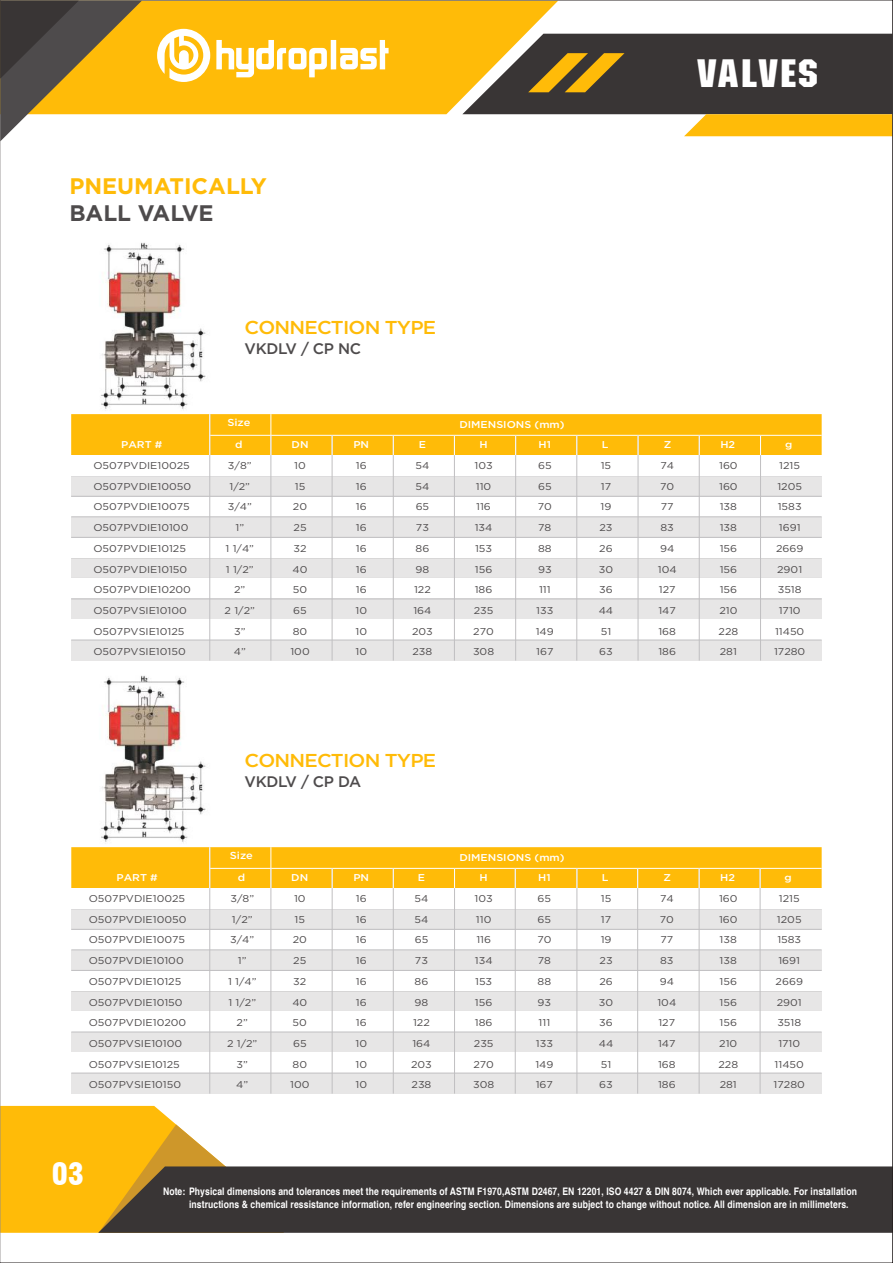
<style>
.page{position:relative;width:893px;height:1263px;background:#fff}
.page>*{position:absolute;margin:0;border:0;box-sizing:border-box;transform-origin:0 0}
.t1{font:48px "ATROX";letter-spacing:.03em;color:#fff;scale:.93 1}
.t2{font:900 condensed 30px "Swiss 721 BT";color:#fff}
.t3{font:700 22.5px "Gotham";color:#ffbb08}
.t4{font:700 22.5px "Gotham";color:#4e4b4c}
.t5{font:500 18.6px "Gotham";letter-spacing:-.04em;color:#ffbb08;scale:1.07 1}
.t6{font:500 15.3px "Gotham";letter-spacing:-.02em;color:#4e4b4c}
.t7{font:700 10.35px/13.8px "Helvetica";letter-spacing:.01em;color:#fff;scale:.83 1}
.t8{font:500 10.2px/22.4px "Gotham";color:#fff;text-align:center;scale:1.09 1}
.t9{font:9.9px/20.7px "Gotham";color:#4e4b4c;text-align:center;scale:1.09 1}
.t10{font:500 9.9px "Gotham";color:#fff;scale:1.09 1}
</style>
<div class="page">
<div style="left:142px;top:2px;width:416px;height:112px;background:#ffbb08"></div>
<svg style="left:2px;top:2px;width:140px;height:138px"></svg>
<svg style="left:462px;top:34px;width:429px;height:102px;background:#796a4a"></svg>
<svg style="left:2px;top:1106px;width:223px;height:127px;background:#fabf25"></svg>
<svg style="left:98px;top:1166px;width:793px;height:67px;background:#443d34"></svg>
<svg style="left:157px;top:29px;width:53px;height:53px"></svg>
<svg style="left:216px;top:40px;width:111px;height:37px"></svg>
<div style="left:331px;top:40px;width:5px;height:29px;background:#fff"></div>
<svg style="left:340px;top:40px;width:49px;height:29px"></svg>
<div style="left:71px;top:476px;width:751px;height:20px;background:#e7e6e6"></div>
<hr style="left:71px;top:496px;width:751px;height:1px;background:#c0bfc1">
<div style="left:71px;top:558px;width:751px;height:41px;background:#e7e6e6"></div>
<div style="left:71px;top:578px;width:751px;height:21px;background:#fff"></div>
<div style="left:71px;top:599px;width:751px;height:41px;background:#e7e6e6"></div>
<hr style="left:71px;top:599px;width:751px;height:1px;background:#c0bfc1">
<div style="left:71px;top:619px;width:751px;height:21px;background:#fff"></div>
<div style="left:71px;top:640px;width:751px;height:20px;background:#e7e6e6"></div>
<hr style="left:71px;top:640px;width:751px;height:1px;background:#c0bfc1">
<div style="left:71px;top:517px;width:751px;height:20px;background:#e7e6e6"></div>
<hr style="left:71px;top:537px;width:751px;height:1px;background:#c0bfc1">
<hr style="left:71px;top:516px;width:751px;height:1px;background:#c0bfc1">
<hr style="left:638px;top:435px;width:1px;height:225px;background:#c0bfc1">
<hr style="left:699px;top:435px;width:1px;height:225px;background:#c0bfc1">
<hr style="left:760px;top:435px;width:1px;height:225px;background:#c0bfc1">
<hr style="left:576px;top:435px;width:1px;height:225px;background:#c0bfc1">
<hr style="left:515px;top:435px;width:1px;height:225px;background:#c0bfc1">
<hr style="left:454px;top:435px;width:1px;height:225px;background:#c0bfc1">
<hr style="left:393px;top:435px;width:1px;height:225px;background:#c0bfc1">
<hr style="left:332px;top:435px;width:1px;height:225px;background:#c0bfc1">
<svg style="left:71px;top:414px;width:751px;height:41px;background:#febc0f"></svg>
<hr style="left:271px;top:435px;width:1px;height:225px;background:#c0bfc1">
<hr style="left:270px;top:414px;width:1px;height:41px;background:#fff">
<hr style="left:209px;top:414px;width:1px;height:246px;background:#c0bfc1">
<hr style="left:209px;top:414px;width:1px;height:41px;background:#fff">
<img style="left:101px;top:242px;width:105px;height:168px">
<div style="left:71px;top:909px;width:751px;height:20px;background:#e7e6e6"></div>
<hr style="left:71px;top:929px;width:751px;height:1px;background:#c0bfc1">
<div style="left:71px;top:991px;width:751px;height:41px;background:#e7e6e6"></div>
<div style="left:71px;top:1011px;width:751px;height:21px;background:#fff"></div>
<div style="left:71px;top:1032px;width:751px;height:41px;background:#e7e6e6"></div>
<hr style="left:71px;top:1031px;width:751px;height:1px;background:#c0bfc1">
<div style="left:71px;top:1052px;width:751px;height:21px;background:#fff"></div>
<div style="left:71px;top:1073px;width:751px;height:20px;background:#e7e6e6"></div>
<hr style="left:71px;top:1073px;width:751px;height:1px;background:#c0bfc1">
<div style="left:71px;top:950px;width:751px;height:20px;background:#e7e6e6"></div>
<hr style="left:71px;top:970px;width:751px;height:1px;background:#c0bfc1">
<hr style="left:71px;top:949px;width:751px;height:1px;background:#c0bfc1">
<hr style="left:637px;top:868px;width:1px;height:225px;background:#c0bfc1">
<hr style="left:699px;top:868px;width:1px;height:225px;background:#c0bfc1">
<hr style="left:760px;top:868px;width:1px;height:225px;background:#c0bfc1">
<hr style="left:577px;top:868px;width:1px;height:225px;background:#c0bfc1">
<hr style="left:515px;top:868px;width:1px;height:225px;background:#c0bfc1">
<hr style="left:454px;top:868px;width:1px;height:225px;background:#c0bfc1">
<hr style="left:393px;top:868px;width:1px;height:225px;background:#c0bfc1">
<hr style="left:332px;top:868px;width:1px;height:225px;background:#c0bfc1">
<svg style="left:71px;top:847px;width:751px;height:41px;background:#febd10"></svg>
<hr style="left:271px;top:868px;width:1px;height:225px;background:#c0bfc1">
<hr style="left:270px;top:847px;width:1px;height:41px;background:#fff">
<hr style="left:209px;top:847px;width:1px;height:246px;background:#c0bfc1">
<hr style="left:209px;top:847px;width:1px;height:41px;background:#fff">
<img style="left:101px;top:675px;width:105px;height:168px">
<h3 class="t3" style="left:69px;top:173px;width:199px">PNEUMATICALLY</h3>
<h3 class="t4" style="left:69px;top:200px;width:146px">BALL VALVE</h3>
<p class="t10" style="left:121px;top:438px;width:39px">PART #</p>
<p class="t9" style="left:93px;top:455px;width:91px;text-align:left">O507PVDIE10025<br>O507PVDIE10050<br>O507PVDIE10075<br>O507PVDIE10100<br>O507PVDIE10125<br>O507PVDIE10150<br>O507PVDIE10200<br>O507PVSIE10100<br>O507PVSIE10125<br>O507PVSIE10150</p>
<h3 class="t5" style="left:245px;top:315px;width:181px">CONNECTION TYPE</h3>
<h3 class="t6" style="left:245px;top:338px;width:118px">VKDLV / CP NC</h3>
<p class="t8" style="left:227px;top:411px;width:23px">Size d</p>
<p class="t9" style="left:225px;top:455px;width:29px">3/8”<br>1/2”<br>3/4”<br>1”<br>1 1/4”<br>1 1/2”<br>2”<br>2 1/2”<br>3”<br>4”</p>
<p class="t10" style="left:292px;top:438px;width:17px">DN</p>
<p class="t9" style="left:290px;top:455px;width:19px">10<br>15<br>20<br>25<br>32<br>40<br>50<br>65<br>80<br>100</p>
<p class="t10" style="left:353px;top:438px;width:16px">PN</p>
<p class="t9" style="left:355px;top:455px;width:12px;text-align:justify">16<br>16<br>16<br>16<br>16<br>16<br>16<br>10<br>10<br>10</p>
<p class="t10" style="left:419px;top:438px;width:8px">E</p>
<p class="t9" style="left:412px;top:455px;width:21px">54<br>54<br>65<br>73<br>86<br>98<br>122<br>164<br>203<br>238</p>
<p class="t10" style="left:459px;top:418px;width:98px">DIMENSIONS (mm)</p>
<p class="t10" style="left:479px;top:438px;width:9px">H</p>
<p class="t9" style="left:473px;top:455px;width:21px">103<br>110<br>116<br>134<br>153<br>156<br>186<br>235<br>270<br>308</p>
<p class="t10" style="left:539px;top:438px;width:13px">H1</p>
<p class="t9" style="left:536px;top:455px;width:18px">65<br>65<br>70<br>78<br>88<br>93<br>111<br>133<br>149<br>167</p>
<p class="t10" style="left:602px;top:438px;width:8px">L</p>
<p class="t9" style="left:599px;top:455px;width:15px;text-align:left">15<br>17<br>19<br>23<br>26<br>30<br>36<br>44<br>51<br>63</p>
<p class="t10" style="left:116px;top:871px;width:39px">PART #</p>
<p class="t9" style="left:89px;top:888px;width:91px;text-align:left">O507PVDIE10025<br>O507PVDIE10050<br>O507PVDIE10075<br>O507PVDIE10100<br>O507PVDIE10125<br>O507PVDIE10150<br>O507PVDIE10200<br>O507PVSIE10100<br>O507PVSIE10125<br>O507PVSIE10150</p>
<h3 class="t5" style="left:245px;top:748px;width:181px">CONNECTION TYPE</h3>
<h3 class="t6" style="left:245px;top:771px;width:118px">VKDLV / CP DA</h3>
<p class="t8" style="left:230px;top:844px;width:23px">Size d</p>
<p class="t9" style="left:227px;top:888px;width:29px">3/8”<br>1/2”<br>3/4”<br>1”<br>1 1/4”<br>1 1/2”<br>2”<br>2 1/2”<br>3”<br>4”</p>
<p class="t10" style="left:291px;top:871px;width:17px">DN</p>
<p class="t9" style="left:290px;top:888px;width:19px">10<br>15<br>20<br>25<br>32<br>40<br>50<br>65<br>80<br>100</p>
<p class="t10" style="left:353px;top:871px;width:16px">PN</p>
<p class="t9" style="left:355px;top:888px;width:12px;text-align:justify">16<br>16<br>16<br>16<br>16<br>16<br>16<br>10<br>10<br>10</p>
<p class="t10" style="left:418px;top:871px;width:8px">E</p>
<p class="t9" style="left:411px;top:888px;width:21px">54<br>54<br>65<br>73<br>86<br>98<br>122<br>164<br>203<br>238</p>
<p class="t10" style="left:459px;top:851px;width:98px">DIMENSIONS (mm)</p>
<p class="t10" style="left:480px;top:871px;width:9px">H</p>
<p class="t9" style="left:473px;top:888px;width:21px">103<br>110<br>116<br>134<br>153<br>156<br>186<br>235<br>270<br>308</p>
<p class="t10" style="left:538px;top:871px;width:13px">H1</p>
<p class="t9" style="left:535px;top:888px;width:18px">65<br>65<br>70<br>78<br>88<br>93<br>111<br>133<br>149<br>167</p>
<p class="t10" style="left:602px;top:871px;width:8px">L</p>
<p class="t9" style="left:599px;top:888px;width:15px;text-align:left">15<br>17<br>19<br>23<br>26<br>30<br>36<br>44<br>51<br>63</p>
<h1 class="t1" style="left:697px;top:49px;width:131px">valves</h1>
<p class="t10" style="left:664px;top:438px;width:8px">Z</p>
<p class="t9" style="left:658px;top:455px;width:19px">74<br>70<br>77<br>83<br>94<br>104<br>127<br>147<br>168<br>186</p>
<p class="t10" style="left:720px;top:438px;width:15px">H2</p>
<p class="t9" style="left:718px;top:455px;width:20px;text-align:left">160<br>160<br>138<br>138<br>156<br>156<br>156<br>210<br>228<br>281</p>
<p class="t10" style="left:785px;top:438px;width:8px">g</p>
<p class="t9" style="left:774px;top:455px;width:30px">1215<br>1205<br>1583<br>1691<br>2669<br>2901<br>3518<br>1710<br>11450<br>17280</p>
<p class="t10" style="left:663px;top:871px;width:8px">Z</p>
<p class="t9" style="left:657px;top:888px;width:19px">74<br>70<br>77<br>83<br>94<br>104<br>127<br>147<br>168<br>186</p>
<p class="t10" style="left:720px;top:871px;width:15px">H2</p>
<p class="t9" style="left:718px;top:888px;width:20px;text-align:left">160<br>160<br>138<br>138<br>156<br>156<br>156<br>210<br>228<br>281</p>
<p class="t10" style="left:785px;top:871px;width:8px">g</p>
<p class="t9" style="left:774px;top:888px;width:30px">1215<br>1205<br>1583<br>1691<br>2669<br>2901<br>3518<br>1710<br>11450<br>17280</p>
<h2 class="t2" style="left:52px;top:1156px;width:34px">03</h2>
<p class="t7" style="left:189px;top:1184px;width:806px;text-indent:-26px">Note: Physical dimensions and tolerances meet the requirements of ASTM F1970,ASTM D2467, EN 12201, ISO 4427 &amp; DIN 8074, Which ever applicable. For installation instructions &amp; chemical ressistance information, refer engineering section. Dimensions are subject to change without notice. All dimension are in millimeters.</p>
</div>
